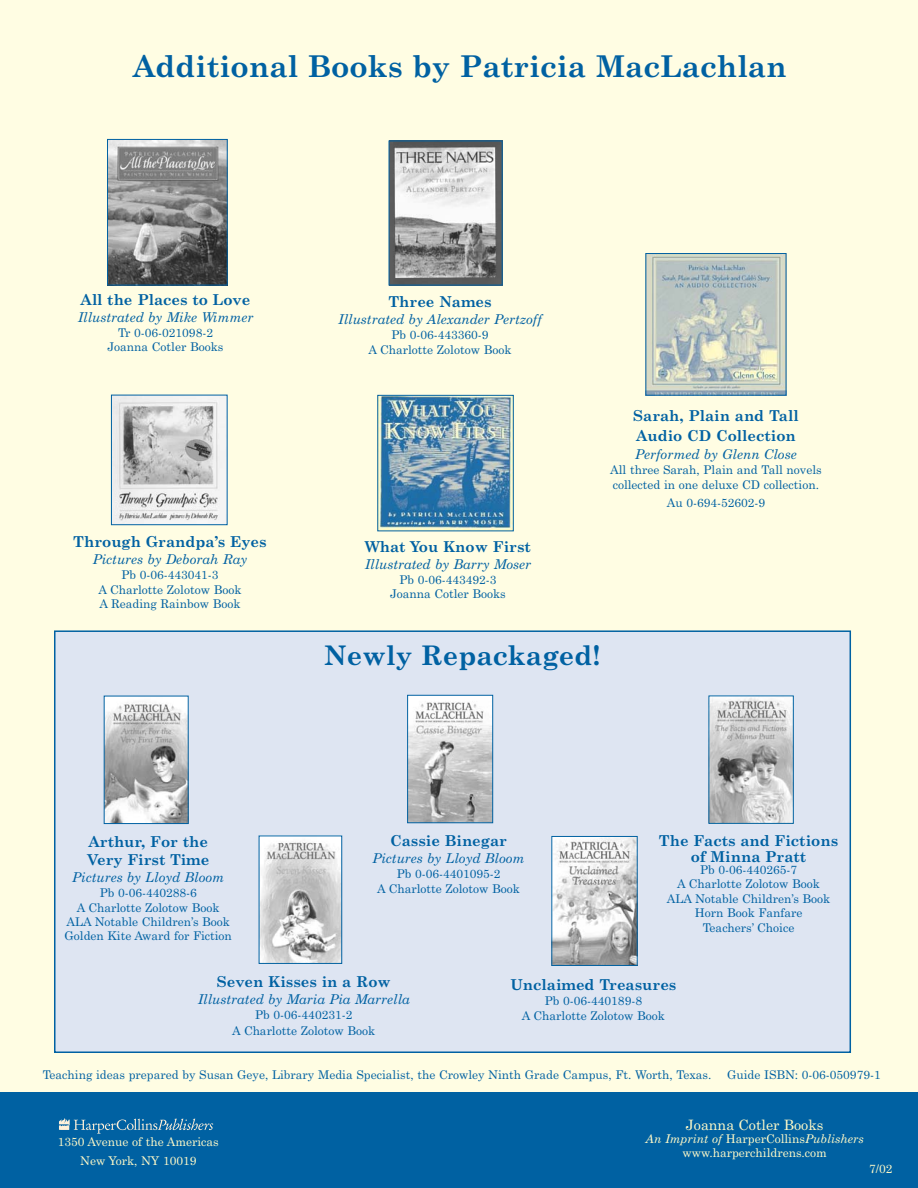
<style>
.page{position:relative;width:918px;height:1188px;background:#fff}
.page>*{position:absolute;margin:0;border:0;box-sizing:border-box;transform-origin:0 0}
.t1{font:700 30px "Century Schoolbook";color:#0061a2}
.t2{font:700 27px "Century Schoolbook";color:#0061a2}
.t3{font:700 15px/18px "Century Schoolbook";color:#0061a2}
.t4{font:14.25px "Century Schoolbook";color:#fffac8}
.t5{font:italic 13.5px "Century Schoolbook";color:#0061a2}
.t6{font:12px/14.4px "Century Schoolbook";color:#0061a2;text-align:center}
.t7{font:12px/13.5px "Century Schoolbook";color:#fffac8;text-align:center}
.s1{font-style:italic}
</style>
<div class="page">
<div style="left:0;top:1px;width:918px;height:1187px;background:#fffde3"></div>
<img style="left:109px;top:141px;width:117px;height:142px">
<div style="left:107px;top:139px;width:121px;height:146px;border:1px solid #0061a2"></div>
<img style="left:379px;top:397px;width:133px;height:132px">
<div style="left:377px;top:395px;width:137px;height:136px;border:1px solid #0061a2"></div>
<img style="left:391px;top:143px;width:110px;height:140px">
<div style="left:389px;top:141px;width:114px;height:144px;border:1px solid #0061a2"></div>
<img style="left:113px;top:397px;width:113px;height:126px">
<div style="left:111px;top:395px;width:117px;height:130px;border:1px solid #0061a2"></div>
<div style="left:0;top:1093px;width:918px;height:95px;background:#0061a2"></div>
<svg style="left:59px;top:1118px;width:154px;height:16px"></svg>
<div style="left:55px;top:631px;width:795px;height:421px;background:#dee5f2"></div>
<div style="left:54px;top:630px;width:797px;height:423px;border:2px solid #0061a2"></div>
<img style="left:106px;top:698px;width:81px;height:124px">
<div style="left:104px;top:696px;width:85px;height:128px;border:1px solid #0061a2"></div>
<img style="left:409px;top:697px;width:82px;height:124px">
<div style="left:407px;top:695px;width:86px;height:128px;border:1px solid #0061a2"></div>
<img style="left:261px;top:838px;width:79px;height:124px">
<div style="left:259px;top:836px;width:83px;height:128px;border:1px solid #0061a2"></div>
<img style="left:553px;top:838px;width:83px;height:126px">
<div style="left:551px;top:836px;width:87px;height:130px;border:1px solid #0061a2"></div>
<img style="left:711px;top:698px;width:81px;height:124px">
<div style="left:709px;top:696px;width:85px;height:128px;border:1px solid #0061a2"></div>
<img style="left:648px;top:255px;width:136px;height:139px">
<div style="left:646px;top:253px;width:140px;height:143px;border:1px solid #0061a2"></div>
<h1 class="t1" style="left:133px;top:55px;width:655px">Additional Books by Patricia MacLachlan</h1>
<p class="t3" style="left:81px;top:292px;width:171px">All the Places to Love</p>
<p class="t5" style="left:78px;top:312px;width:177px">Illustrated by Mike Wimmer</p>
<p class="t6" style="left:108px;top:327px;width:117px">Tr 0-06-021098-2<br>Joanna Cotler Books</p>
<p class="t3" style="left:73px;top:534px;width:195px">Through Grandpa’s Eyes</p>
<p class="t5" style="left:93px;top:554px;width:156px">Pictures by Deborah Ray</p>
<p class="t6" style="left:98px;top:569px;width:145px">Pb 0-06-443041-3<br>A Charlotte Zolotow Book<br>A Reading Rainbow Book</p>
<p class="t3" style="left:388px;top:294px;width:105px">Three Names</p>
<p class="t5" style="left:338px;top:314px;width:205px">Illustrated by Alexander Pertzoff</p>
<p class="t6" style="left:369px;top:329px;width:145px">Pb 0-06-443360-9<br>A Charlotte Zolotow Book</p>
<p class="t3" style="left:365px;top:539px;width:167px">What You Know First</p>
<p class="t5" style="left:365px;top:559px;width:168px">Illustrated by Barry Moser</p>
<p class="t6" style="left:390px;top:574px;width:117px">Pb 0-06-443492-3<br>Joanna Cotler Books</p>
<p class="t3" style="left:633px;top:406px;width:167px;line-height:20.2px">Sarah, Plain and Tall<br>Audio CD Collection</p>
<p class="t5" style="left:635px;top:449px;width:163px">Performed by Glenn Close</p>
<p class="t6" style="left:610px;top:464px;width:213px;text-align:left">All three Sarah, Plain and Tall novels collected in one deluxe CD collection.</p>
<p class="t6" style="left:667px;top:497px;width:100px">Au 0-694-52602-9</p>
<h2 class="t2" style="left:324px;top:645px;width:278px">Newly Repackaged!</h2>
<p class="t3" style="left:87px;top:834px;width:124px">Arthur, For the<br>Very First Time</p>
<p class="t5" style="left:72px;top:872px;width:154px">Pictures by Lloyd Bloom</p>
<p class="t6" style="left:65px;top:887px;width:169px">Pb 0-06-440288-6<br>A Charlotte Zolotow Book<br>ALA Notable Children’s Book<br>Golden Kite Award for Fiction</p>
<p class="t3" style="left:390px;top:833px;width:118px">Cassie Binegar</p>
<p class="t5" style="left:372px;top:853px;width:154px">Pictures by Lloyd Bloom</p>
<p class="t6" style="left:377px;top:868px;width:145px">Pb 0-06-4401095-2<br>A Charlotte Zolotow Book</p>
<p class="t3" style="left:659px;top:833px;width:181px;line-height:16.5px;text-align:center">The Facts and Fictions of Minna Pratt</p>
<p class="t6" style="left:667px;top:864px;width:165px">Pb 0-06-440265-7<br>A Charlotte Zolotow Book<br>ALA Notable Children’s Book<br>Horn Book Fanfare<br>Teachers’ Choice</p>
<p class="t3" style="left:217px;top:974px;width:176px">Seven Kisses in a Row</p>
<p class="t5" style="left:198px;top:994px;width:214px">Illustrated by Maria Pia Marrella</p>
<p class="t6" style="left:232px;top:1008px;width:145px;line-height:15.5px">Pb 0-06-440231-2<br>A Charlotte Zolotow Book</p>
<p class="t3" style="left:510px;top:977px;width:168px">Unclaimed Treasures</p>
<p class="t6" style="left:522px;top:995px;width:145px">Pb 0-06-440189-8<br>A Charlotte Zolotow Book</p>
<p class="t6" style="left:43px;top:1069px;width:670px">Teaching ideas prepared by Susan Geye, Library Media Specialist, the Crowley Ninth Grade Campus, Ft. Worth, Texas.</p>
<p class="t6" style="left:727px;top:1069px;width:155px">Guide ISBN: 0-06-050979-1</p>
<p class="t7" style="left:58px;top:1134px;width:162px;line-height:18.9px">1350 Avenue of the Americas<br>New York, NY 10019</p>
<p class="t4" style="left:686px;top:1119px;width:139px">Joanna Cotler Books</p>
<p class="t7" style="left:646px;top:1133px;width:220px"><span class="s1">An Imprint of</span> HarperCollins<span class="s1">Publishers </span>www.harperchildrens.com</p>
<p class="t7" style="left:869px;top:1163px;width:25px">7/02</p>
</div>
